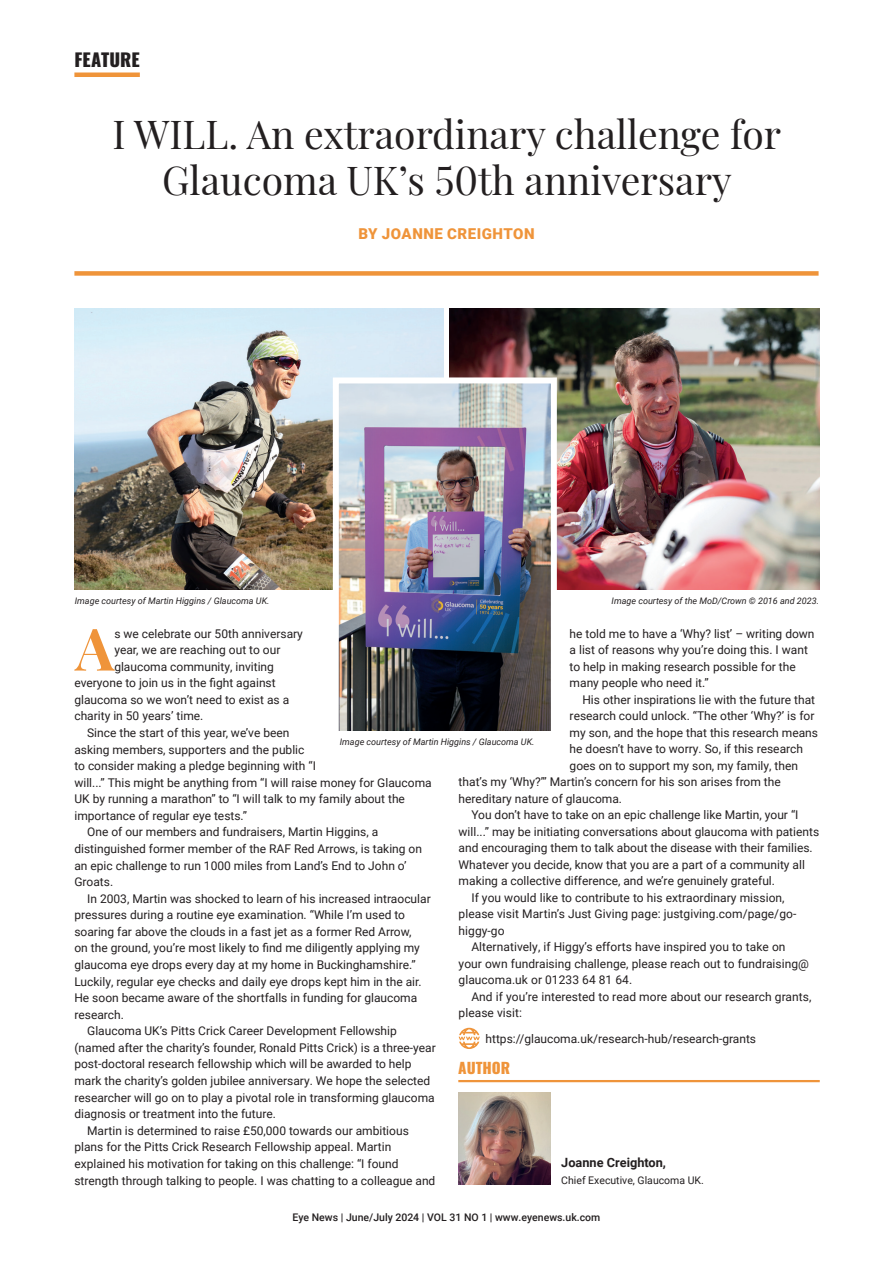
<style>
.page{position:relative;width:893px;height:1263px;background:#fff}
.page>*{position:absolute;margin:0;border:0;box-sizing:border-box;transform-origin:0 0}
.t1{font:700 58.5px "Playfair Display";color:#ef943a}
.t2{font:39px/46.5px "Playfair Display";color:#231f20;text-align:center}
.t3{font:800 18px "Oswald";letter-spacing:.005em;color:#231f20}
.t4{font:900 15px "Roboto";letter-spacing:.035em;color:#ef943a}
.t5{font:800 15px "Oswald";color:#ef943a}
.t6{font:700 12.75px "Roboto";color:#231f20}
.t7{font:12px/16.5px "Roboto";color:#231f20}
.t8{font:500 10.5px "Roboto";color:#231f20}
.t9{font:10.5px "Roboto";color:#231f20}
.t10{font:italic 9px "Roboto";color:#231f20}
</style>
<div class="page">
<div style="left:74px;top:271px;width:745px;height:5px;background:#ef943a"></div>
<svg style="left:459px;top:1028px;width:21px;height:21px"></svg>
<img style="left:458px;top:1092px;width:92px;height:92px">
<hr style="left:458px;top:1080px;width:362px;height:2px;background:#ef943a">
<img style="left:449px;top:308px;width:370px;height:281px">
<img style="left:75px;top:308px;width:368px;height:281px">
<img style="left:340px;top:384px;width:210px;height:346px">
<div style="left:333px;top:377px;width:224px;height:363px;border:6px solid #fff"></div>
<div style="left:74px;top:72px;width:66px;height:5px;background:#ef943a"></div>
<h3 class="t3" style="left:74px;top:50px;width:67px">FEATURE</h3>
<h2 class="t2" style="left:112px;top:107px;width:670px">I WILL. An extraordinary challenge for<br>Glaucoma UK’s 50th anniversary</h2>
<p class="t4" style="left:358px;top:223px;width:178px">BY JOANNE CREIGHTON</p>
<p class="t10" style="left:75px;top:594px;width:196px">Image courtesy of Martin Higgins / Glaucoma UK.</p>
<p class="t10" style="left:612px;top:594px;width:209px">Image courtesy of the MoD/Crown © 2016 and 2023.</p>
<p class="t7" style="left:570px;top:625px;width:246px">he told me to have a ‘Why? list’ – writing down a list of reasons why you’re doing this. I want to help in making research possible for the many people who need it.”</p>
<p class="t7" style="left:582px;top:691px;width:234px">His other inspirations lie with the future that</p>
<p class="t7" style="left:570px;top:707px;width:246px">research could unlock. “The other ‘Why?’ is for</p>
<p class="t7" style="left:570px;top:724px;width:250px">my son, and the hope that this research means</p>
<p class="t7" style="left:570px;top:740px;width:235px">he doesn’t have to worry. So, if this research</p>
<p class="t7" style="left:570px;top:757px;width:230px">goes on to support my son, my family, then</p>
<p class="t7" style="left:459px;top:773px;width:324px">that’s my ‘Why?’” Martin’s concern for his son arises from the</p>
<p class="t7" style="left:459px;top:790px;width:165px">hereditary nature of glaucoma.</p>
<p class="t7" style="left:471px;top:806px;width:329px">You don’t have to take on an epic challenge like Martin, your “I</p>
<p class="t7" style="left:459px;top:823px;width:362px">will...” may be initiating conversations about glaucoma with patients</p>
<p class="t7" style="left:459px;top:839px;width:356px">and encouraging them to talk about the disease with their families.</p>
<p class="t7" style="left:459px;top:856px;width:348px">Whatever you decide, know that you are a part of a community all</p>
<p class="t7" style="left:459px;top:872px;width:318px">making a collective difference, and we’re genuinely grateful.</p>
<p class="t7" style="left:471px;top:889px;width:315px">If you would like to contribute to his extraordinary mission,</p>
<p class="t7" style="left:459px;top:905px;width:339px">please visit Martin’s Just Giving page: justgiving.com/page/go-</p>
<p class="t7" style="left:459px;top:922px;width:47px">higgy-go</p>
<p class="t7" style="left:471px;top:938px;width:316px">Alternatively, if Higgy’s efforts have inspired you to take on</p>
<p class="t7" style="left:459px;top:955px;width:352px">your own fundraising challenge, please reach out to fundraising@</p>
<p class="t7" style="left:459px;top:971px;width:175px">glaucoma.uk or 01233 64 81 64.</p>
<p class="t7" style="left:471px;top:988px;width:342px">And if you’re interested to read more about our research grants,</p>
<p class="t7" style="left:459px;top:1004px;width:65px">please visit:</p>
<h1 class="t1" style="left:75px;top:603px;width:41px">A</h1>
<p class="t7" style="left:114px;top:625px;width:190px">s we celebrate our 50th anniversary</p>
<p class="t7" style="left:114px;top:641px;width:168px">year, we are reaching out to our</p>
<p class="t7" style="left:114px;top:658px;width:161px">glaucoma community, inviting</p>
<p class="t7" style="left:74px;top:674px;width:203px">everyone to join us in the fight against</p>
<p class="t7" style="left:74px;top:691px;width:216px">glaucoma so we won’t need to exist as a</p>
<p class="t7" style="left:74px;top:707px;width:130px">charity in 50 years’ time.</p>
<p class="t7" style="left:87px;top:724px;width:204px">Since the start of this year, we’ve been</p>
<p class="t7" style="left:74px;top:741px;width:232px">asking members, supporters and the public</p>
<p class="t7" style="left:74px;top:757px;width:243px">to consider making a pledge beginning with “I</p>
<p class="t7" style="left:74px;top:774px;width:359px">will...” This might be anything from “I will raise money for Glaucoma</p>
<p class="t7" style="left:74px;top:790px;width:332px">UK by running a marathon” to “I will talk to my family about the</p>
<p class="t7" style="left:74px;top:807px;width:174px">importance of regular eye tests.”</p>
<p class="t7" style="left:87px;top:823px;width:293px">One of our members and fundraisers, Martin Higgins, a</p>
<p class="t7" style="left:74px;top:840px;width:349px">distinguished former member of the RAF Red Arrows, is taking on</p>
<p class="t7" style="left:74px;top:857px;width:334px">an epic challenge to run 1000 miles from Land’s End to John o’</p>
<p class="t7" style="left:74px;top:873px;width:40px">Groats.</p>
<p class="t7" style="left:87px;top:890px;width:345px">In 2003, Martin was shocked to learn of his increased intraocular</p>
<p class="t7" style="left:74px;top:906px;width:332px">pressures during a routine eye examination. “While I’m used to</p>
<p class="t7" style="left:74px;top:923px;width:339px">soaring far above the clouds in a fast jet as a former Red Arrow,</p>
<p class="t7" style="left:74px;top:939px;width:347px">on the ground, you’re most likely to find me diligently applying my</p>
<p class="t7" style="left:74px;top:956px;width:343px">glaucoma eye drops every day at my home in Buckinghamshire.”</p>
<p class="t7" style="left:74px;top:973px;width:349px">Luckily, regular eye checks and daily eye drops kept him in the air.</p>
<p class="t7" style="left:74px;top:989px;width:344px">He soon became aware of the shortfalls in funding for glaucoma</p>
<p class="t7" style="left:74px;top:1006px;width:51px">research.</p>
<p class="t7" style="left:87px;top:1022px;width:311px">Glaucoma UK’s Pitts Crick Career Development Fellowship</p>
<p class="t7" style="left:74px;top:1039px;width:363px">(named after the charity’s founder, Ronald Pitts Crick) is a three-year</p>
<p class="t7" style="left:74px;top:1055px;width:339px">post-doctoral research fellowship which will be awarded to help</p>
<p class="t7" style="left:74px;top:1072px;width:357px">mark the charity’s golden jubilee anniversary. We hope the selected</p>
<p class="t7" style="left:74px;top:1089px;width:362px">researcher will go on to play a pivotal role in transforming glaucoma</p>
<p class="t7" style="left:74px;top:1105px;width:203px">diagnosis or treatment into the future.</p>
<p class="t7" style="left:87px;top:1122px;width:323px">Martin is determined to raise £50,000 towards our ambitious</p>
<p class="t7" style="left:74px;top:1138px;width:318px">plans for the Pitts Crick Research Fellowship appeal. Martin</p>
<p class="t7" style="left:74px;top:1155px;width:326px">explained his motivation for taking on this challenge: “I found</p>
<p class="t7" style="left:74px;top:1171px;width:362px">strength through talking to people. I was chatting to a colleague and</p>
<p class="t10" style="left:340px;top:735px;width:196px">Image courtesy of Martin Higgins / Glaucoma UK.</p>
<p class="t7" style="left:485px;top:1030px;width:272px">https://glaucoma.uk/research-hub/research-grants</p>
<p class="t5" style="left:458px;top:1060px;width:53px">AUTHOR</p>
<p class="t6" style="left:561px;top:1154px;width:106px">Joanne Creighton,</p>
<p class="t9" style="left:561px;top:1173px;width:144px">Chief Executive, Glaucoma UK.</p>
<p class="t8" style="left:293px;top:1210px;width:309px">Eye News | June/July 2024 | VOL 31 NO 1 | www.eyenews.uk.com</p>
</div>
